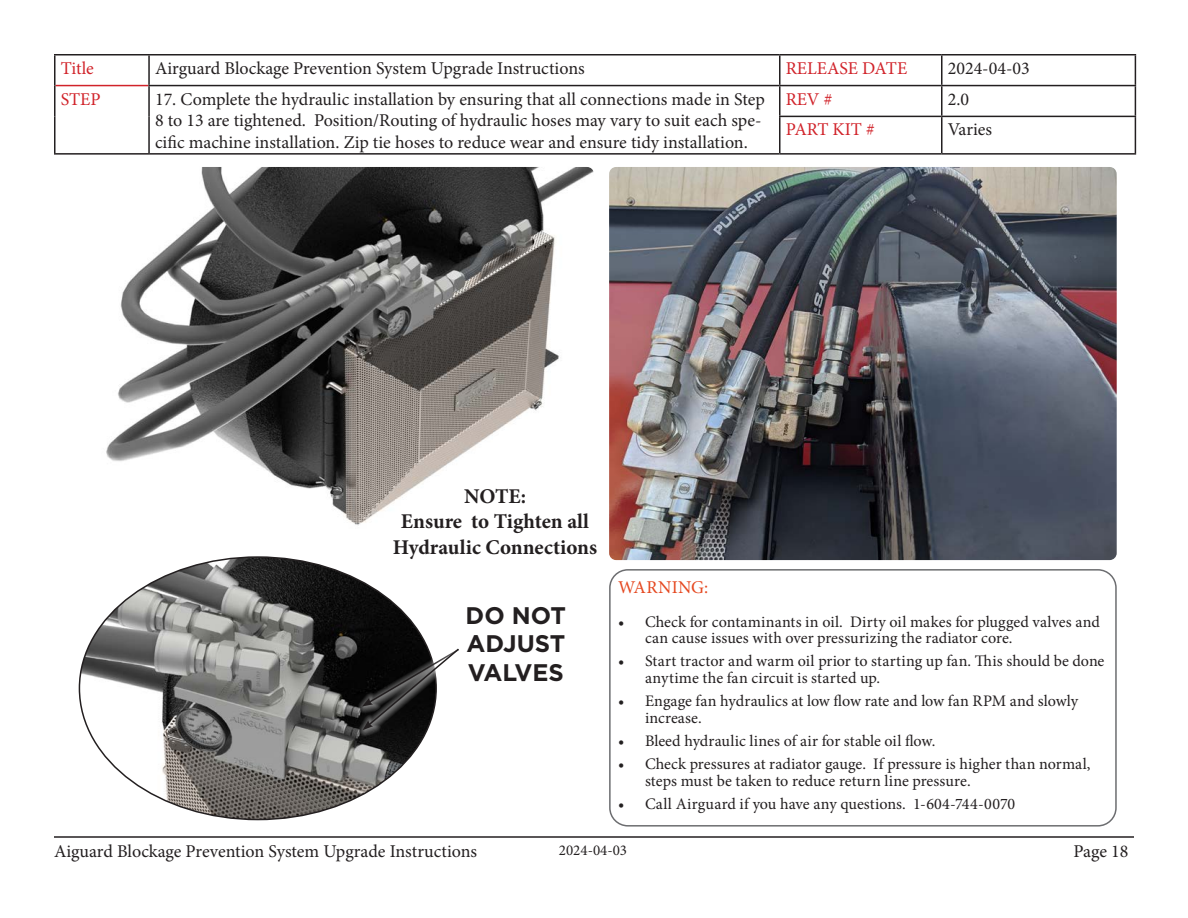
<style>
.page{position:relative;width:1188px;height:918px;background:#fff}
.page>*{position:absolute;margin:0;border:0;box-sizing:border-box;transform-origin:0 0}
.t1{font:700 24px/28.8px "Gotham";color:#231f20;text-align:justify}
.t2{font:700 21px/25.2px "Minion Pro";color:#231f20;text-align:center}
.t3{font:18px/21.6px "Minion Pro";color:#231f20}
.t4{font:18px "Minion Pro";color:#d1232a}
.t5{font:18px "Minion Pro";letter-spacing:.015em;color:#e54820}
.t6{font:16.05px/16.5px "Minion Pro";letter-spacing:.005em;color:#231f20}
.t7{font:15px "Minion Pro";color:#231f20}
</style>
<div class="page">
<hr style="left:54px;top:836px;width:1080px;height:2px;background:#231f20">
<hr style="left:149px;top:54px;width:631px;height:2px;background:#231f20">
<hr style="left:780px;top:54px;width:162px;height:2px;background:#231f20">
<hr style="left:779px;top:55px;width:2px;height:30px;background:#231f20">
<hr style="left:942px;top:54px;width:194px;height:2px;background:#231f20">
<hr style="left:941px;top:55px;width:2px;height:30px;background:#231f20">
<hr style="left:1135px;top:55px;width:1px;height:30px;background:#231f20">
<hr style="left:148px;top:85px;width:632px;height:1px;background:#231f20">
<hr style="left:780px;top:85px;width:162px;height:1px;background:#231f20">
<hr style="left:779px;top:86px;width:2px;height:30px;background:#231f20">
<hr style="left:942px;top:85px;width:194px;height:1px;background:#231f20">
<hr style="left:941px;top:86px;width:2px;height:30px;background:#231f20">
<hr style="left:1135px;top:86px;width:1px;height:30px;background:#231f20">
<hr style="left:779px;top:116px;width:163px;height:1px;background:#231f20">
<hr style="left:779px;top:117px;width:2px;height:36px;background:#231f20">
<hr style="left:942px;top:116px;width:194px;height:1px;background:#231f20">
<hr style="left:941px;top:117px;width:2px;height:36px;background:#231f20">
<hr style="left:1135px;top:117px;width:1px;height:36px;background:#231f20">
<hr style="left:149px;top:153px;width:631px;height:2px;background:#231f20">
<hr style="left:780px;top:153px;width:162px;height:2px;background:#231f20">
<hr style="left:942px;top:153px;width:194px;height:2px;background:#231f20">
<hr style="left:56px;top:85px;width:92px;height:1px;background:#d1232a">
<hr style="left:54px;top:54px;width:95px;height:2px;background:#231f20">
<hr style="left:54px;top:55px;width:2px;height:31px;background:#231f20">
<hr style="left:148px;top:55px;width:2px;height:30px;background:#231f20">
<hr style="left:54px;top:86px;width:2px;height:30px;background:#231f20">
<hr style="left:148px;top:86px;width:2px;height:30px;background:#231f20">
<hr style="left:54px;top:116px;width:2px;height:37px;background:#231f20">
<hr style="left:148px;top:116px;width:2px;height:37px;background:#231f20">
<hr style="left:54px;top:153px;width:95px;height:2px;background:#231f20">
<img style="left:106px;top:167px;width:488px;height:358px">
<img style="left:609px;top:167px;width:508px;height:393px">
<div style="left:609px;top:569px;width:508px;height:258px;border:2px solid #6c6d70;border-radius:18px"></div>
<img style="left:79px;top:557px;width:335px;height:263px">
<svg style="left:351px;top:624px;width:108px;height:130px"></svg>
<p class="t4" style="left:61px;top:56px;width:35px">Title</p>
<p class="t3" style="left:155px;top:57px;width:431px">Airguard Blockage Prevention System Upgrade Instructions</p>
<p class="t4" style="left:786px;top:56px;width:123px">RELEASE DATE</p>
<p class="t3" style="left:948px;top:57px;width:83px">2024-04-03</p>
<p class="t4" style="left:61px;top:87px;width:41px">STEP</p>
<p class="t3" style="left:155px;top:88px;width:611px">17. Complete the hydraulic installation by ensuring that all connections made in Step<br>8 to 13 are tightened. Position/Routing of hydraulic hoses may vary to suit each spe&shy;cific machine installation. Zip tie hoses to reduce wear and ensure tidy installation.</p>
<p class="t4" style="left:786px;top:87px;width:48px">REV #</p>
<p class="t3" style="left:948px;top:88px;width:23px">2.0</p>
<p class="t4" style="left:786px;top:118px;width:90px">PART KIT #</p>
<p class="t3" style="left:948px;top:119px;width:46px">Varies</p>
<p class="t2" style="left:464px;top:484px;width:64px">NOTE:</p>
<p class="t2" style="left:393px;top:509px;width:206px">Ensure to Tighten all<br>Hydraulic Connections</p>
<p class="t1" style="left:466px;top:600px;width:102px">DO NOT ADJUST VALVES</p>
<p class="t5" style="left:618px;top:575px;width:92px">WARNING:</p>
<p class="t6" style="left:645px;top:613px;width:456px;text-indent:-27px">• Check for contaminants in oil. Dirty oil makes for plugged valves and can cause issues with over pressurizing the radiator core.</p>
<p class="t6" style="left:645px;top:653px;width:461px;text-indent:-27px">• Start tractor and warm oil prior to starting up fan. This should be done anytime the fan circuit is started up.</p>
<p class="t6" style="left:645px;top:693px;width:435px;text-indent:-27px">• Engage fan hydraulics at low flow rate and low fan RPM and slowly increase.</p>
<p class="t6" style="left:618px;top:733px;width:319px">• Bleed hydraulic lines of air for stable oil flow.</p>
<p class="t6" style="left:645px;top:756px;width:447px;text-indent:-27px">• Check pressures at radiator gauge. If pressure is higher than normal, steps must be taken to reduce return line pressure.</p>
<p class="t6" style="left:618px;top:796px;width:399px">• Call Airguard if you have any questions. 1-604-744-0070</p>
<p class="t3" style="left:54px;top:841px;width:425px">Aiguard Blockage Prevention System Upgrade Instructions</p>
<p class="t7" style="left:559px;top:840px;width:70px">2024-04-03</p>
<p class="t3" style="left:1074px;top:841px;width:56px">Page 18</p>
</div>
